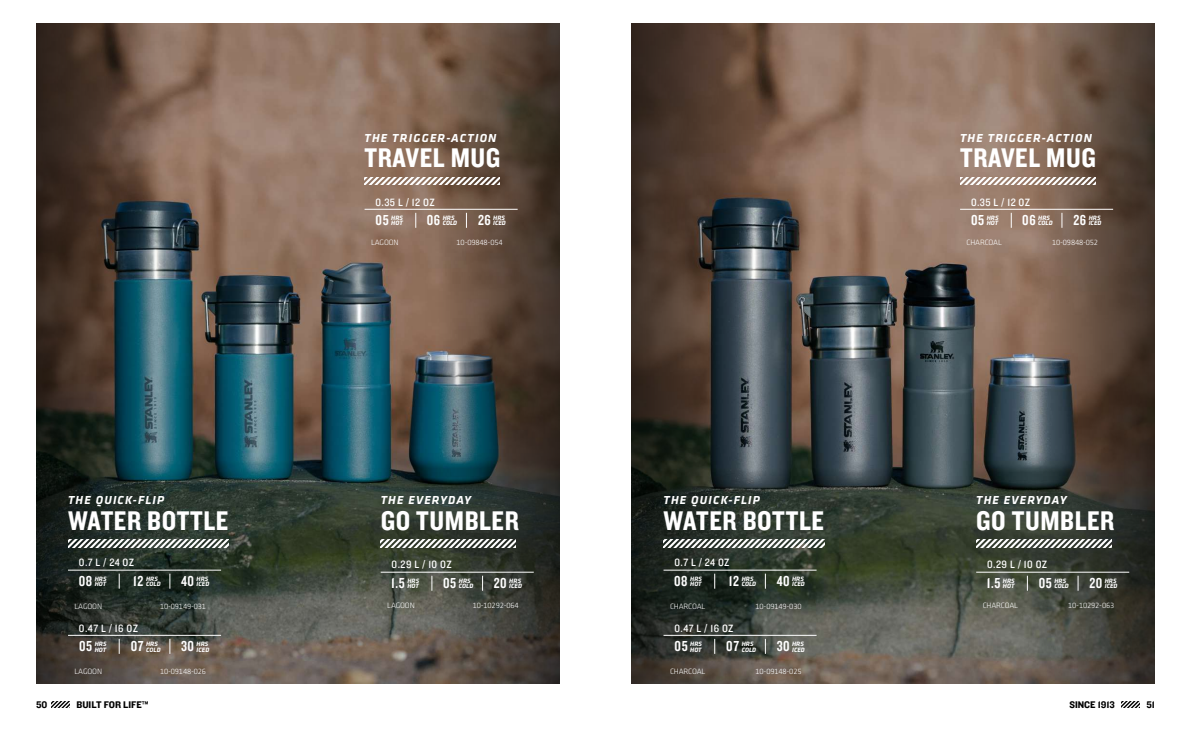
<style>
.page{position:relative;width:1191px;height:736px;background:#fff}
.page>*{position:absolute;margin:0;border:0;box-sizing:border-box;transform-origin:0 0}
.t1{font:28px "Knockout 50 Welterweight";letter-spacing:.02em;color:#fff}
.t2{font:15px "Knockout 49 Liteweight";letter-spacing:.04em;color:#fff}
.t3{font:italic 700 12px "Klavika";letter-spacing:.1em;color:#fff}
.t4{font:11px "Knockout 30 Junior Welterwt";letter-spacing:.04em;color:#fff}
.t5{font:10px "Knockout 51 Middleweight";color:#000}
.t6{font:300 8px "Klavika";letter-spacing:-.02em;color:#fff}
.t7{font:italic 700 6.5px/5.8px "Klavika";color:#fff}
</style>
<div class="page">
<svg style="left:51px;top:701px;width:18px;height:6px"></svg>
<svg style="left:1122px;top:701px;width:18px;height:6px"></svg>
<img style="left:171px;top:23px;width:254px;height:660px">
<svg style="left:36px;top:23px;width:135px;height:660px;background:#3b3b36"></svg>
<svg style="left:425px;top:23px;width:134px;height:660px;background:#4d463d"></svg>
<svg style="left:68px;top:539px;width:161px;height:8px"></svg>
<hr style="left:364px;top:209px;width:153px;height:1px;background:#fff">
<svg style="left:415px;top:213px;width:1px;height:15px"></svg>
<svg style="left:466px;top:213px;width:1px;height:15px"></svg>
<hr style="left:381px;top:571px;width:153px;height:1px;background:#fff">
<svg style="left:431px;top:575px;width:1px;height:15px"></svg>
<svg style="left:482px;top:575px;width:1px;height:15px"></svg>
<svg style="left:364px;top:177px;width:136px;height:7px"></svg>
<svg style="left:381px;top:539px;width:135px;height:8px"></svg>
<hr style="left:68px;top:569px;width:153px;height:1px;background:#fff">
<svg style="left:119px;top:573px;width:1px;height:15px"></svg>
<svg style="left:169px;top:573px;width:1px;height:15px"></svg>
<hr style="left:68px;top:634px;width:153px;height:1px;background:#fff">
<svg style="left:119px;top:638px;width:1px;height:15px"></svg>
<svg style="left:169px;top:638px;width:1px;height:15px"></svg>
<img style="left:766px;top:23px;width:254px;height:660px">
<svg style="left:631px;top:23px;width:135px;height:660px;background:#3e3932"></svg>
<svg style="left:1020px;top:23px;width:135px;height:660px;background:#574b41"></svg>
<svg style="left:663px;top:539px;width:161px;height:8px"></svg>
<hr style="left:960px;top:209px;width:153px;height:1px;background:#fff">
<svg style="left:1011px;top:213px;width:1px;height:15px"></svg>
<svg style="left:1061px;top:213px;width:1px;height:15px"></svg>
<hr style="left:976px;top:571px;width:153px;height:1px;background:#fff">
<svg style="left:1027px;top:575px;width:1px;height:15px"></svg>
<svg style="left:1077px;top:575px;width:1px;height:15px"></svg>
<svg style="left:960px;top:177px;width:135px;height:7px"></svg>
<svg style="left:976px;top:539px;width:135px;height:8px"></svg>
<hr style="left:663px;top:569px;width:153px;height:1px;background:#fff">
<svg style="left:714px;top:573px;width:1px;height:15px"></svg>
<svg style="left:765px;top:573px;width:1px;height:15px"></svg>
<hr style="left:663px;top:634px;width:153px;height:1px;background:#fff">
<svg style="left:714px;top:638px;width:1px;height:15px"></svg>
<svg style="left:765px;top:638px;width:1px;height:15px"></svg>
<h3 class="t3" style="left:364px;top:131px;width:133px">THE TRIGGER-ACTION</h3>
<h1 class="t1" style="left:364px;top:139px;width:137px">TRAVEL MUG</h1>
<h3 class="t3" style="left:960px;top:131px;width:133px">THE TRIGGER-ACTION</h3>
<h1 class="t1" style="left:960px;top:139px;width:137px">TRAVEL MUG</h1>
<h3 class="t4" style="left:375px;top:194px;width:61px">0.35 L / 12 OZ</h3>
<h2 class="t2" style="left:375px;top:211px;width:15px">05</h2>
<p class="t7" style="left:391px;top:215px;width:13px">HRS<br>HOT</p>
<h2 class="t2" style="left:427px;top:211px;width:15px">06</h2>
<h2 class="t2" style="left:478px;top:211px;width:14px">26</h2>
<p class="t7" style="left:443px;top:215px;width:16px">HRS<br>COLD</p>
<p class="t7" style="left:493px;top:215px;width:14px">HRS<br>ICED</p>
<h3 class="t4" style="left:971px;top:194px;width:61px">0.35 L / 12 OZ</h3>
<h2 class="t2" style="left:971px;top:211px;width:15px">05</h2>
<p class="t7" style="left:986px;top:215px;width:13px">HRS<br>HOT</p>
<h2 class="t2" style="left:1022px;top:211px;width:15px">06</h2>
<h2 class="t2" style="left:1073px;top:211px;width:14px">26</h2>
<p class="t7" style="left:1038px;top:215px;width:16px">HRS<br>COLD</p>
<p class="t7" style="left:1088px;top:215px;width:14px">HRS<br>ICED</p>
<p class="t6" style="left:371px;top:238px;width:29px">LAGOON</p>
<p class="t6" style="left:456px;top:238px;width:48px">10-09848-054</p>
<p class="t6" style="left:966px;top:238px;width:37px">CHARCOAL</p>
<p class="t6" style="left:1052px;top:238px;width:48px">10-09848-052</p>
<h3 class="t3" style="left:68px;top:493px;width:98px">THE QUICK-FLIP</h3>
<h1 class="t1" style="left:68px;top:501px;width:162px">WATER BOTTLE</h1>
<h3 class="t3" style="left:381px;top:493px;width:92px">THE EVERYDAY</h3>
<h1 class="t1" style="left:381px;top:501px;width:140px">GO TUMBLER</h1>
<h3 class="t3" style="left:663px;top:493px;width:98px">THE QUICK-FLIP</h3>
<h1 class="t1" style="left:663px;top:501px;width:162px">WATER BOTTLE</h1>
<h3 class="t3" style="left:976px;top:493px;width:92px">THE EVERYDAY</h3>
<h1 class="t1" style="left:976px;top:501px;width:140px">GO TUMBLER</h1>
<h3 class="t4" style="left:79px;top:555px;width:57px">0.7 L / 24 OZ</h3>
<h2 class="t2" style="left:79px;top:571px;width:15px">08</h2>
<p class="t7" style="left:95px;top:575px;width:13px">HRS<br>HOT</p>
<h2 class="t2" style="left:133px;top:571px;width:12px">12</h2>
<h2 class="t2" style="left:181px;top:571px;width:14px">40</h2>
<p class="t7" style="left:146px;top:575px;width:16px">HRS<br>COLD</p>
<p class="t7" style="left:197px;top:575px;width:14px">HRS<br>ICED</p>
<h3 class="t4" style="left:392px;top:557px;width:62px">0.29 L / 10 OZ</h3>
<h2 class="t2" style="left:391px;top:573px;width:15px">1.5</h2>
<p class="t7" style="left:407px;top:577px;width:13px">HRS<br>HOT</p>
<h2 class="t2" style="left:443px;top:573px;width:15px">05</h2>
<h2 class="t2" style="left:494px;top:573px;width:14px">20</h2>
<p class="t7" style="left:459px;top:577px;width:16px">HRS<br>COLD</p>
<p class="t7" style="left:509px;top:577px;width:14px">HRS<br>ICED</p>
<h3 class="t4" style="left:674px;top:555px;width:57px">0.7 L / 24 OZ</h3>
<h2 class="t2" style="left:674px;top:571px;width:15px">08</h2>
<p class="t7" style="left:690px;top:575px;width:13px">HRS<br>HOT</p>
<h2 class="t2" style="left:729px;top:571px;width:12px">12</h2>
<h2 class="t2" style="left:777px;top:571px;width:14px">40</h2>
<p class="t7" style="left:741px;top:575px;width:16px">HRS<br>COLD</p>
<p class="t7" style="left:792px;top:575px;width:14px">HRS<br>ICED</p>
<h3 class="t4" style="left:987px;top:557px;width:62px">0.29 L / 10 OZ</h3>
<h2 class="t2" style="left:986px;top:573px;width:15px">1.5</h2>
<p class="t7" style="left:1003px;top:577px;width:13px">HRS<br>HOT</p>
<h2 class="t2" style="left:1038px;top:573px;width:15px">05</h2>
<h2 class="t2" style="left:1089px;top:573px;width:14px">20</h2>
<p class="t7" style="left:1054px;top:577px;width:16px">HRS<br>COLD</p>
<p class="t7" style="left:1104px;top:577px;width:14px">HRS<br>ICED</p>
<p class="t6" style="left:74px;top:601px;width:29px">LAGOON</p>
<p class="t6" style="left:160px;top:601px;width:48px">10-09149-031</p>
<p class="t6" style="left:387px;top:601px;width:29px">LAGOON</p>
<p class="t6" style="left:473px;top:601px;width:48px">10-10292-064</p>
<p class="t6" style="left:670px;top:601px;width:37px">CHARCOAL</p>
<p class="t6" style="left:755px;top:601px;width:48px">10-09149-030</p>
<p class="t6" style="left:982px;top:601px;width:37px">CHARCOAL</p>
<p class="t6" style="left:1068px;top:601px;width:48px">10-10292-063</p>
<h3 class="t4" style="left:79px;top:620px;width:61px">0.47 L / 16 OZ</h3>
<h2 class="t2" style="left:79px;top:636px;width:15px">05</h2>
<p class="t7" style="left:95px;top:640px;width:13px">HRS<br>HOT</p>
<h2 class="t2" style="left:131px;top:636px;width:14px">07</h2>
<h2 class="t2" style="left:181px;top:636px;width:14px">30</h2>
<p class="t7" style="left:146px;top:640px;width:16px">HRS<br>COLD</p>
<p class="t7" style="left:197px;top:640px;width:14px">HRS<br>ICED</p>
<h3 class="t4" style="left:674px;top:620px;width:61px">0.47 L / 16 OZ</h3>
<h2 class="t2" style="left:674px;top:636px;width:15px">05</h2>
<p class="t7" style="left:690px;top:640px;width:13px">HRS<br>HOT</p>
<h2 class="t2" style="left:726px;top:636px;width:14px">07</h2>
<h2 class="t2" style="left:777px;top:636px;width:14px">30</h2>
<p class="t7" style="left:741px;top:640px;width:16px">HRS<br>COLD</p>
<p class="t7" style="left:792px;top:640px;width:14px">HRS<br>ICED</p>
<p class="t6" style="left:74px;top:666px;width:29px">LAGOON</p>
<p class="t6" style="left:160px;top:666px;width:48px">10-09148-026</p>
<p class="t6" style="left:670px;top:666px;width:37px">CHARCOAL</p>
<p class="t6" style="left:755px;top:666px;width:48px">10-09148-025</p>
<h3 class="t5" style="left:36px;top:697px;width:13px">50</h3>
<h3 class="t5" style="left:76px;top:697px;width:74px">BUILT FOR LIFE™</h3>
<h3 class="t5" style="left:1069px;top:697px;width:47px">SINCE 1913</h3>
<h3 class="t5" style="left:1146px;top:697px;width:10px">51</h3>
</div>
